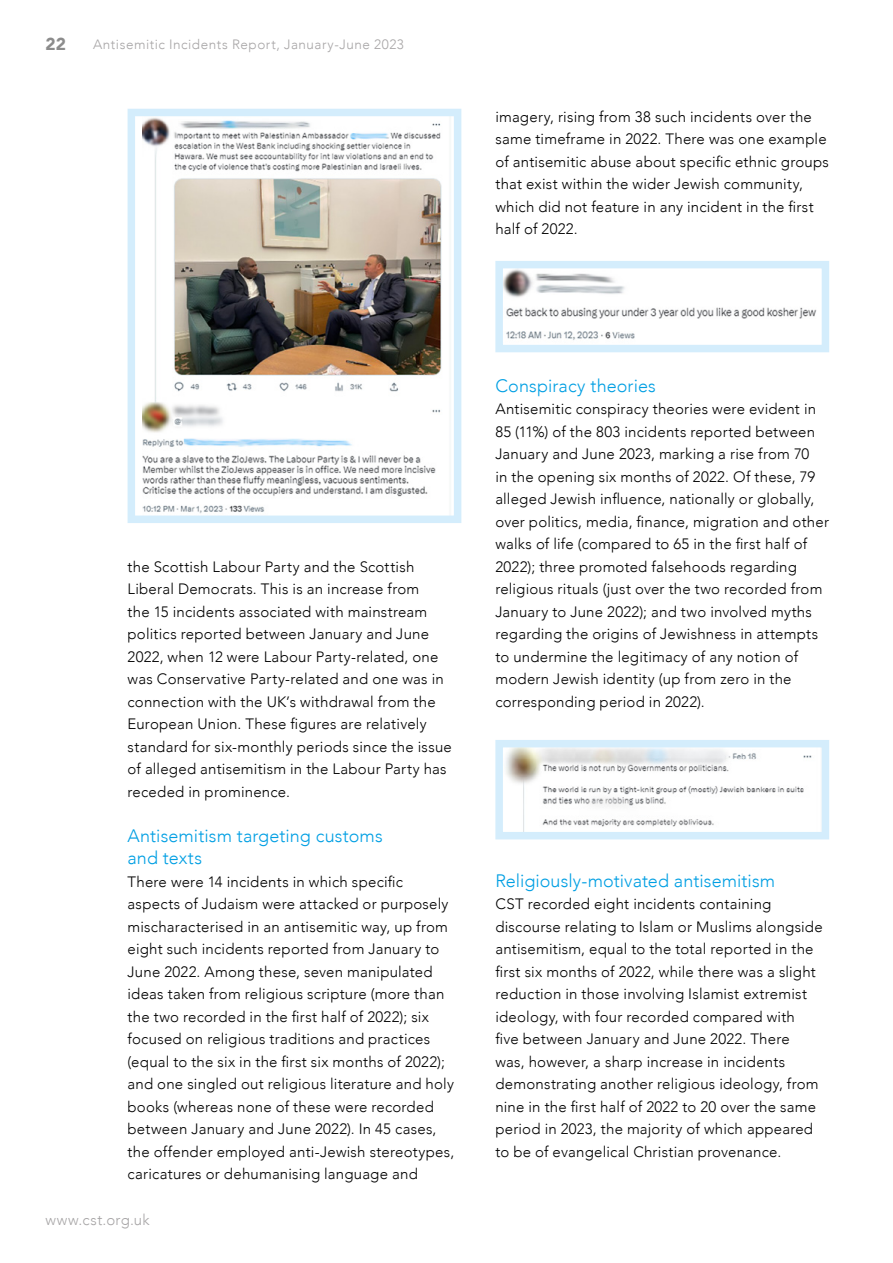
<style>
.page{position:relative;width:893px;height:1263px;background:#fff}
.page>*{position:absolute;margin:0;border:0;box-sizing:border-box;transform-origin:0 0}
.t1{font:300 18px/22.5px "Avenir";letter-spacing:.005em;color:#009fe3}
.t2{font:900 17.25px "Avenir";color:#8c8c8c}
.t3{font:300 15px/22.5px "Avenir";letter-spacing:.015em;color:#000}
.t4{font:300 15px "Avenir";letter-spacing:.035em;color:#a7a5a6}
.t5{font:300 13.5px "Avenir";letter-spacing:.04em;color:#a7a5a6}
</style>
<div class="page">
<img style="left:504px;top:270px;width:313px;height:70px">
<div style="left:495px;top:261px;width:334px;height:91px;border:8px solid #d4edfc"></div>
<img style="left:506px;top:749px;width:306px;height:81px">
<div style="left:495px;top:740px;width:334px;height:99px;border:8px solid #d4edfc"></div>
<img style="left:142px;top:118px;width:300px;height:396px">
<div style="left:128px;top:109px;width:333px;height:414px;border:8px solid #d4edfc"></div>
<p class="t2" style="left:45px;top:29px;width:22px">22</p>
<p class="t5" style="left:93px;top:36px;width:312px">Antisemitic Incidents Report, January-June 2023</p>
<p class="t3" style="left:495px;top:105px;width:335px">imagery, rising from 38 such incidents over the same timeframe in 2022. There was one example of antisemitic abuse about specific ethnic groups that exist within the wider Jewish community, which did not feature in any incident in the first half of 2022.</p>
<p class="t3" style="left:128px;top:555px;width:326px">the Scottish Labour Party and the Scottish Liberal Democrats. This is an increase from<br>the 15 incidents associated with mainstream politics reported between January and June 2022, when 12 were Labour Party-related, one was Conservative Party-related and one was in connection with the UK’s withdrawal from the European Union. These figures are relatively standard for six-monthly periods since the issue of alleged antisemitism in the Labour Party has receded in prominence.</p>
<p class="t1" style="left:128px;top:824px;width:257px">Antisemitism targeting customs and texts</p>
<p class="t3" style="left:128px;top:870px;width:328px">There were 14 incidents in which specific aspects of Judaism were attacked or purposely mischaracterised in an antisemitic way, up from eight such incidents reported from January to June 2022. Among these, seven manipulated ideas taken from religious scripture (more than the two recorded in the first half of 2022); six focused on religious traditions and practices (equal to the six in the first six months of 2022); and one singled out religious literature and holy books (whereas none of these were recorded between January and June 2022). In 45 cases, the offender employed anti-Jewish stereotypes, caricatures or dehumanising language and</p>
<p class="t4" style="left:45px;top:1211px;width:106px">www.cst.org.uk</p>
<p class="t1" style="left:495px;top:374px;width:162px">Conspiracy theories</p>
<p class="t3" style="left:495px;top:398px;width:335px">Antisemitic conspiracy theories were evident in 85 (11%) of the 803 incidents reported between January and June 2023, marking a rise from 70<br>in the opening six months of 2022. Of these, 79 alleged Jewish influence, nationally or globally, over politics, media, finance, migration and other walks of life (compared to 65 in the first half of 2022); three promoted falsehoods regarding religious rituals (just over the two recorded from January to June 2022); and two involved myths regarding the origins of Jewishness in attempts to undermine the legitimacy of any notion of modern Jewish identity (up from zero in the corresponding period in 2022).</p>
<p class="t1" style="left:495px;top:869px;width:281px">Religiously-motivated antisemitism</p>
<p class="t3" style="left:495px;top:893px;width:329px">CST recorded eight incidents containing discourse relating to Islam or Muslims alongside antisemitism, equal to the total reported in the first six months of 2022, while there was a slight reduction in those involving Islamist extremist ideology, with four recorded compared with<br>five between January and June 2022. There was, however, a sharp increase in incidents demonstrating another religious ideology, from nine in the first half of 2022 to 20 over the same period in 2023, the majority of which appeared to be of evangelical Christian provenance.</p>
</div>
